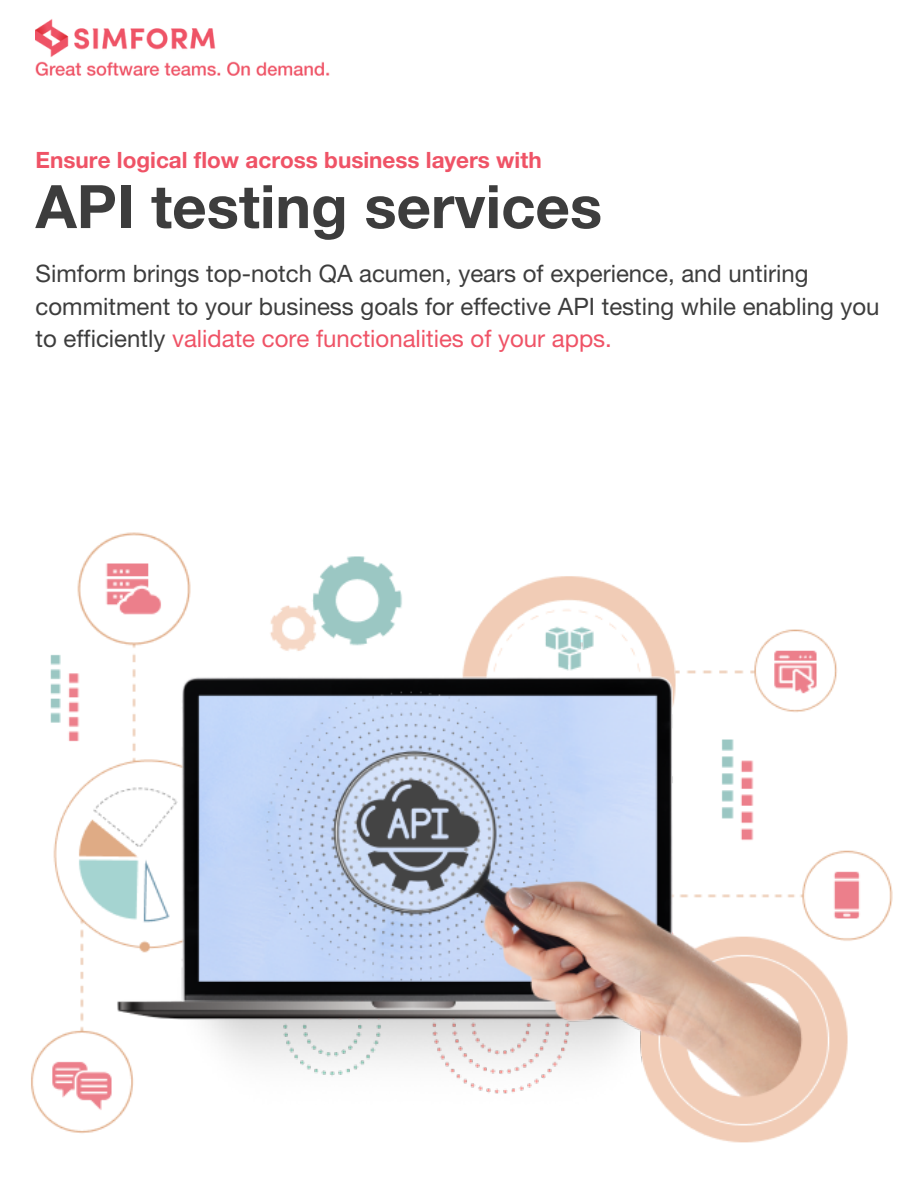
<style>
.page{position:relative;width:918px;height:1188px;background:#fff}
.page>*{position:absolute;margin:0;border:0;box-sizing:border-box;transform-origin:0 0}
.t1{font:60px "Helvetica Neue LT 75 Bd";color:#3d3d3d}
.t2{font:24px/32.7px "Helvetica Neue";color:#3d3d3d}
.t3{font:22.5px "Helvetica Neue LT 75 Bd";color:#ef5366}
.s1{color:#ef5366}
</style>
<div class="page">
<img style="left:36px;top:19px;width:294px;height:57px">
<img style="left:31px;top:532px;width:862px;height:611px">
<p class="t3" style="left:36px;top:150px;width:508px">Ensure logical flow across business layers with</p>
<p class="t1" style="left:36px;top:180px;width:568px">API testing services</p>
<p class="t2" style="left:36px;top:257px;width:845px">Simform brings top-notch QA acumen, years of experience, and untiring commitment to your business goals for effective API testing while enabling you to efficiently <span class="s1">validate core functionalities of your apps.</span></p>
</div>
